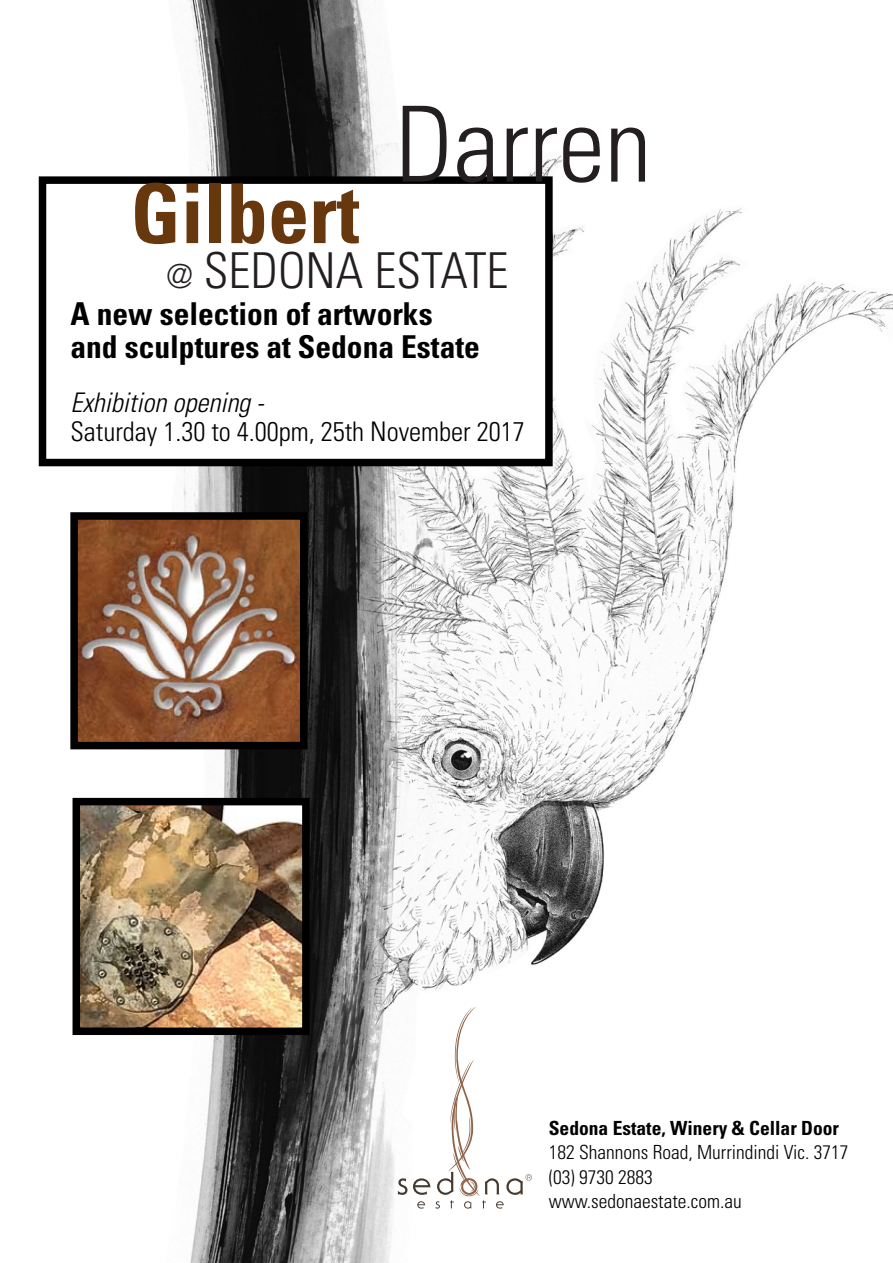
<style>
.page{position:relative;width:893px;height:1263px;background:#fff}
.page>*{position:absolute;margin:0;border:0;box-sizing:border-box;transform-origin:0 0}
.t1{font:300 condensed 105px "Univers";color:#231f20}
.t2{font:700 condensed 82.5px "Univers";color:#67370d}
.t3{font:300 condensed 49.5px "Univers";color:#231f20}
.t4{font:700 condensed 31.5px/33px "Univers";color:#000}
.t5{font:300 condensed 27px "Univers";color:#000}
.t6{font:italic 300 condensed 27px "Univers";color:#000}
.t7{font:300 condensed 19.5px/24.3px "Univers";color:#000}
.t8{font:700 condensed 19.5px "Univers";color:#000}
.s1{font-size:33px}
</style>
<div class="page">
<img style="left:80px;top:0;width:813px;height:1263px">
<img style="left:79px;top:521px;width:219px;height:219px">
<div style="left:70px;top:512px;width:237px;height:237px;border:8px solid #000"></div>
<img style="left:82px;top:807px;width:219px;height:219px">
<div style="left:73px;top:798px;width:237px;height:237px;border:8px solid #000"></div>
<div style="left:43px;top:180px;width:506px;height:282px;background:#fff"></div>
<div style="left:39px;top:176px;width:514px;height:290px;border:8px solid #000"></div>
<svg style="left:398px;top:1178px;width:9px;height:17px"></svg>
<svg style="left:413px;top:1007px;width:119px;height:201px"></svg>
<h2 class="t2" style="left:130px;top:163px;width:231px">Gilbert</h2>
<h1 class="t1" style="left:395px;top:82px;width:258px">Darren</h1>
<h3 class="t3" style="left:166px;top:241px;width:344px"><span class="s1">@</span> SEDONA ESTATE</h3>
<h3 class="t4" style="left:70px;top:297px;width:411px">A new selection of artworks and sculptures at Sedona Estate</h3>
<h3 class="t6" style="left:70px;top:386px;width:195px">Exhibition opening -</h3>
<h3 class="t5" style="left:70px;top:415px;width:456px">Saturday 1.30 to 4.00pm, 25th November 2017</h3>
<p class="t8" style="left:549px;top:1116px;width:292px">Sedona Estate, Winery &amp; Cellar Door</p>
<p class="t7" style="left:549px;top:1140px;width:301px">182 Shannons Road, Murrindindi Vic. 3717 (03) 9730 2883 www.sedonaestate.com.au</p>
</div>
